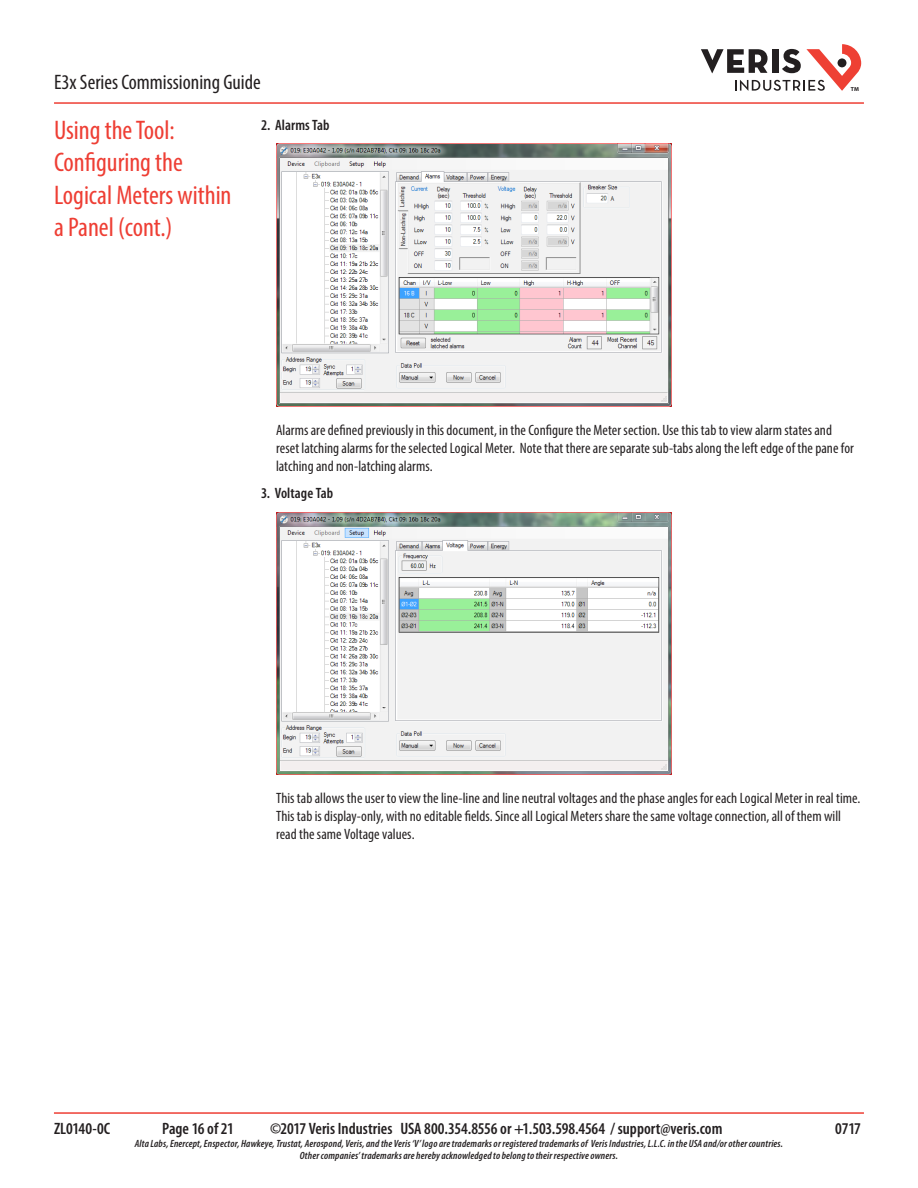
<style>
.page{position:relative;width:918px;height:1188px;background:#fff}
.page>*{position:absolute;margin:0;border:0;box-sizing:border-box;transform-origin:0 0}
.t1{font:condensed 27px/32.4px "Myriad Pro";color:#ee3e34}
.t2{font:condensed 21px "Myriad Pro";color:#231f20}
.t3{font:600 condensed 16.5px "Myriad Pro";color:#231f20}
.t4{font:condensed 15px/18px "Myriad Pro";letter-spacing:.005em;color:#231f20}
.t5{font:600 condensed 15px "Myriad Pro";letter-spacing:.005em;color:#231f20}
.t6{font:italic 600 condensed 10.5px/12.6px "Myriad Pro";letter-spacing:.015em;color:#231f20;text-align:center}
.t7{font:700 5.85px "Myriad Pro";color:#231f20}
</style>
<div class="page">
<hr style="left:54px;top:1112px;width:810px;height:2px;background:#ee3e34">
<hr style="left:54px;top:102px;width:810px;height:2px;background:#ee3e34">
<svg style="left:701px;top:44px;width:160px;height:47px"></svg>
<div style="left:838px;top:58px;width:8px;height:9px;background:#231f20;border-radius:50%"></div>
<img style="left:276px;top:144px;width:396px;height:262px">
<img style="left:276px;top:512px;width:396px;height:262px">
<h2 class="t2" style="left:54px;top:70px;width:208px">E3x Series Commissioning Guide</h2>
<h1 class="t1" style="left:54px;top:114px;width:179px">Using the Tool:<br>Configuring the<br>Logical Meters within a Panel (cont.)</h1>
<p class="t5" style="left:261px;top:117px;width:70px">2. Alarms Tab</p>
<p class="t7" style="left:851px;top:85px;width:10px">TM</p>
<p class="t4" style="left:276px;top:421px;width:579px">Alarms are defined previously in this document, in the Configure the Meter section. Use this tab to view alarm states and reset latching alarms for the selected Logical Meter. Note that there are separate sub-tabs along the left edge of the pane for latching and non-latching alarms.</p>
<p class="t5" style="left:261px;top:485px;width:74px">3. Voltage Tab</p>
<p class="t4" style="left:276px;top:789px;width:586px">This tab allows the user to view the line-line and line neutral voltages and the phase angles for each Logical Meter in real time.<br>This tab is display-only, with no editable fields. Since all Logical Meters share the same voltage connection, all of them will read the same Voltage values.</p>
<p class="t3" style="left:54px;top:1119px;width:58px">ZL0140-0C</p>
<p class="t3" style="left:162px;top:1119px;width:73px">Page 16 of 21</p>
<p class="t3" style="left:270px;top:1119px;width:454px">©2017 Veris Industries USA 800.354.8556 or +1.503.598.4564 / support@veris.com</p>
<p class="t3" style="left:835px;top:1119px;width:27px">0717</p>
<p class="t6" style="left:135px;top:1137px;width:650px">Alta Labs, Enercept, Enspector, Hawkeye, Trustat, Aerospond, Veris, and the Veris ‘V’ logo are trademarks or registered trademarks of Veris Industries, L.L.C. in the USA and/or other countries.<br>Other companies’ trademarks are hereby acknowledged to belong to their respective owners.</p>
</div>
